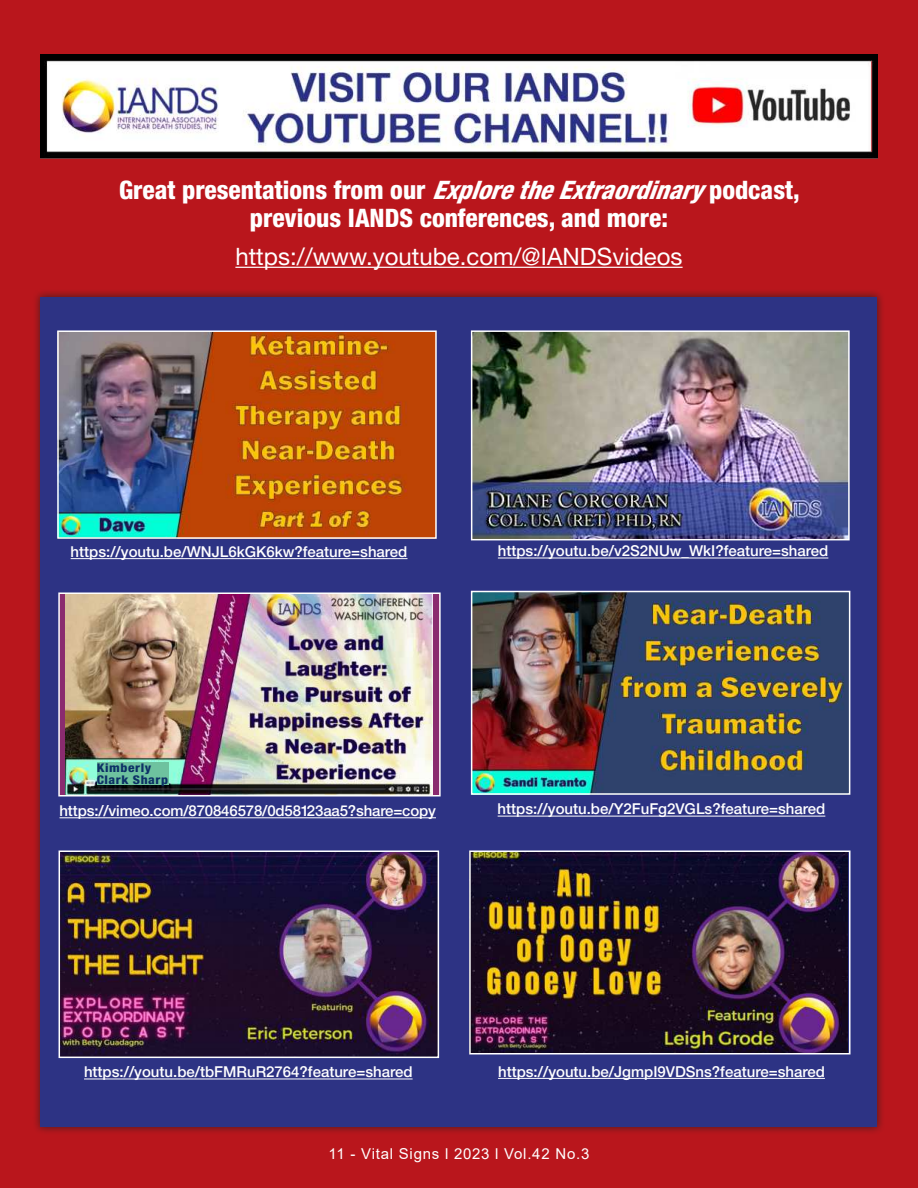
<style>
.page{position:relative;width:918px;height:1188px;background:#b9161c}
.page>*{position:absolute;margin:0;border:0;box-sizing:border-box;transform-origin:0 0}
.t1{font:800 condensed 25.5px/28.5px "Helvetica Neue LT Std";color:#fff;text-align:center}
.t2{font:24px "Helvetica Neue LT Std";color:#fff}
.t3{font:15px "Karlo's Video Archives Font";color:#fff}
.t4{font:15px "Arial";letter-spacing:.05em;color:#fff}
.t5{font:800 condensed 12px/12px "Helvetica Neue LT Std";letter-spacing:.04em;color:#0d3166;scale:1.12 1}
.s1{font-style:italic}
</style>
<div class="page">
<div style="left:33px;top:289px;width:853px;height:846px;background:#231f20;opacity:.75"></div>
<div style="left:40px;top:297px;width:838px;height:830px;background:#2d3384"></div>
<img style="left:40px;top:55px;width:838px;height:103px">
<hr style="left:235px;top:267px;width:448px;height:1px;background:#fff">
<hr style="left:60px;top:817px;width:376px;height:1px;background:#fff">
<hr style="left:498px;top:816px;width:327px;height:1px;background:#fff">
<hr style="left:498px;top:558px;width:330px;height:1px;background:#fff">
<hr style="left:498px;top:1078px;width:327px;height:1px;background:#fff">
<hr style="left:84px;top:1079px;width:329px;height:1px;background:#fff">
<hr style="left:71px;top:558px;width:336px;height:1px;background:#fff">
<img style="left:474px;top:333px;width:373px;height:204px">
<div style="left:471px;top:330px;width:379px;height:210px;border:2px solid #fff"></div>
<img style="left:472px;top:853px;width:375px;height:198px">
<div style="left:469px;top:850px;width:381px;height:204px;border:2px solid #fff"></div>
<div style="left:59px;top:593px;width:381px;height:203px;background:#8a2b6f"></div>
<img style="left:66px;top:595px;width:367px;height:198px">
<div style="left:58px;top:592px;width:383px;height:204px;border:2px solid #fff"></div>
<img style="left:62px;top:853px;width:374px;height:202px">
<div style="left:59px;top:850px;width:380px;height:208px;border:2px solid #fff"></div>
<img style="left:474px;top:594px;width:373px;height:198px">
<div style="left:471px;top:591px;width:379px;height:204px;border:2px solid #fff"></div>
<img style="left:60px;top:333px;width:374px;height:203px">
<div style="left:57px;top:330px;width:380px;height:209px;border:2px solid #fff"></div>
<div style="left:97px;top:762px;width:71px;height:23px;background:#6ec29f"></div>
<h1 class="t1" style="left:119px;top:177px;width:682px">Great presentations from our <span class="s1">ExploretheExtraordinary</span>podcast, previous IANDS conferences, and more:</h1>
<h2 class="t2" style="left:235px;top:247px;width:449px">https://www.youtube.com/@IANDSvideos</h2>
<p class="t3" style="left:71px;top:546px;width:338px">https://youtu.be/WNJL6kGK6kw?feature=shared</p>
<p class="t5" style="left:97px;top:763px;width:65px">Kimberly<br>Clark Sharp</p>
<p class="t3" style="left:498px;top:545px;width:332px">https://youtu.be/v2S2NUw_WkI?feature=shared</p>
<p class="t3" style="left:60px;top:805px;width:378px">https://vimeo.com/870846578/0d58123aa5?share=copy</p>
<p class="t3" style="left:498px;top:803px;width:329px">https://youtu.be/Y2FuFg2VGLs?feature=shared</p>
<p class="t3" style="left:84px;top:1066px;width:330px">https://youtu.be/tbFMRuR2764?feature=shared</p>
<p class="t3" style="left:498px;top:1066px;width:328px">https://youtu.be/JgmpI9VDSns?feature=shared</p>
<p class="t4" style="left:329px;top:1147px;width:262px">11 - Vital Signs l 2023 l Vol.42 No.3</p>
</div>
